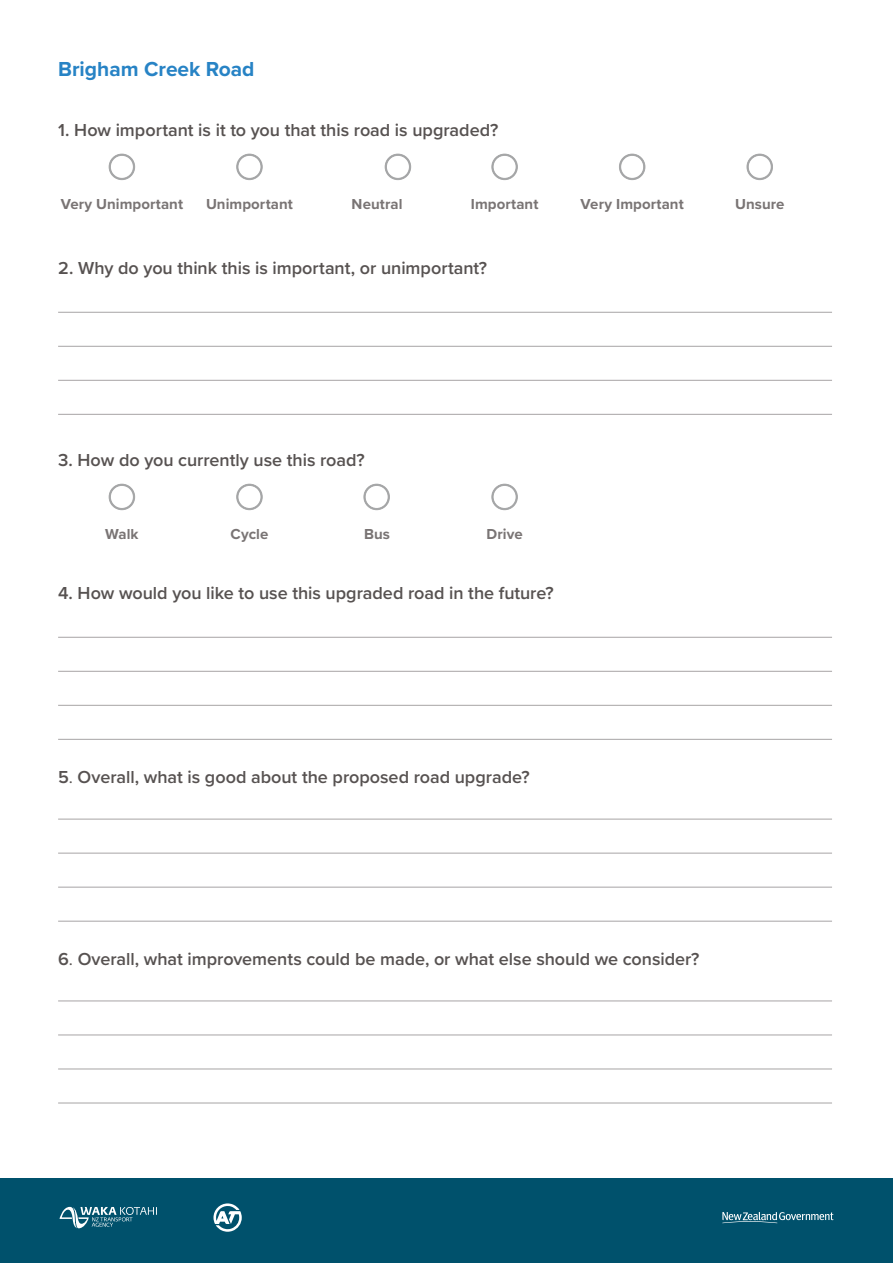
<style>
.page{position:relative;width:893px;height:1263px;background:#fff}
.page>*{position:absolute;margin:0;border:0;box-sizing:border-box;transform-origin:0 0}
.t1{font:700 21px "Proxima Nova";color:#2783c5}
.t2{font:600 18px "Proxima Nova";letter-spacing:-.005em;color:#575251}
.t3{font:700 15px "Proxima Nova";letter-spacing:.005em;color:#797474}
.s1{font-weight:400}
</style>
<div class="page">
<div style="left:0;top:1178px;width:893px;height:85px;background:#00516c"></div>
<svg style="left:213px;top:1203px;width:29px;height:29px"></svg>
<svg style="left:60px;top:1206px;width:97px;height:22px"></svg>
<svg style="left:722px;top:1212px;width:111px;height:11px"></svg>
<svg style="left:108px;top:153px;width:27px;height:27px"></svg>
<svg style="left:236px;top:153px;width:27px;height:27px"></svg>
<svg style="left:491px;top:153px;width:27px;height:27px"></svg>
<svg style="left:619px;top:153px;width:27px;height:27px"></svg>
<svg style="left:746px;top:153px;width:27px;height:27px"></svg>
<hr style="left:58px;top:312px;width:774px;height:1px;background:#a7a4a5">
<hr style="left:58px;top:346px;width:774px;height:1px;background:#a7a4a5">
<hr style="left:58px;top:380px;width:774px;height:1px;background:#a7a4a5">
<hr style="left:58px;top:414px;width:774px;height:1px;background:#a7a4a5">
<svg style="left:108px;top:483px;width:27px;height:27px"></svg>
<svg style="left:236px;top:483px;width:27px;height:27px"></svg>
<svg style="left:491px;top:483px;width:27px;height:27px"></svg>
<hr style="left:58px;top:637px;width:774px;height:1px;background:#a7a4a5">
<hr style="left:58px;top:671px;width:774px;height:1px;background:#a7a4a5">
<hr style="left:58px;top:705px;width:774px;height:1px;background:#a7a4a5">
<hr style="left:58px;top:739px;width:774px;height:1px;background:#a7a4a5">
<hr style="left:58px;top:819px;width:774px;height:1px;background:#a7a4a5">
<hr style="left:58px;top:853px;width:774px;height:1px;background:#a7a4a5">
<hr style="left:58px;top:887px;width:774px;height:1px;background:#a7a4a5">
<hr style="left:58px;top:921px;width:774px;height:1px;background:#a7a4a5">
<hr style="left:58px;top:1000px;width:774px;height:1px;background:#a7a4a5">
<hr style="left:58px;top:1034px;width:774px;height:1px;background:#a7a4a5">
<hr style="left:58px;top:1068px;width:774px;height:1px;background:#a7a4a5">
<hr style="left:58px;top:1102px;width:774px;height:1px;background:#a7a4a5">
<svg style="left:384px;top:153px;width:27px;height:27px"></svg>
<svg style="left:363px;top:483px;width:27px;height:27px"></svg>
<p class="t1" style="left:58px;top:53px;width:198px">Brigham Creek Road</p>
<p class="t2" style="left:58px;top:117px;width:442px">1. How important is it to you that this road is upgraded?</p>
<p class="t3" style="left:61px;top:193px;width:124px">Very Unimportant</p>
<p class="t3" style="left:206px;top:193px;width:88px">Unimportant</p>
<p class="t3" style="left:352px;top:193px;width:52px">Neutral</p>
<p class="t3" style="left:471px;top:193px;width:69px">Important</p>
<p class="t3" style="left:581px;top:193px;width:105px">Very Important</p>
<p class="t3" style="left:735px;top:193px;width:51px">Unsure</p>
<p class="t2" style="left:58px;top:255px;width:431px">2. Why do you think this is important, or unimportant?</p>
<p class="t2" style="left:58px;top:447px;width:308px">3. How do you currently use this road?</p>
<p class="t3" style="left:105px;top:523px;width:35px">Walk</p>
<p class="t3" style="left:231px;top:523px;width:39px">Cycle</p>
<p class="t3" style="left:364px;top:523px;width:28px">Bus</p>
<p class="t3" style="left:486px;top:523px;width:38px">Drive</p>
<p class="t2" style="left:58px;top:579px;width:497px">4. How would you like to use this upgraded road in the future?</p>
<p class="t2" style="left:58px;top:763px;width:473px">5<span class="s1">.</span> Overall, what is good about the proposed road upgrade?</p>
<p class="t2" style="left:58px;top:945px;width:643px">6<span class="s1">.</span> Overall, what improvements could be made, or what else should we consider?</p>
</div>
